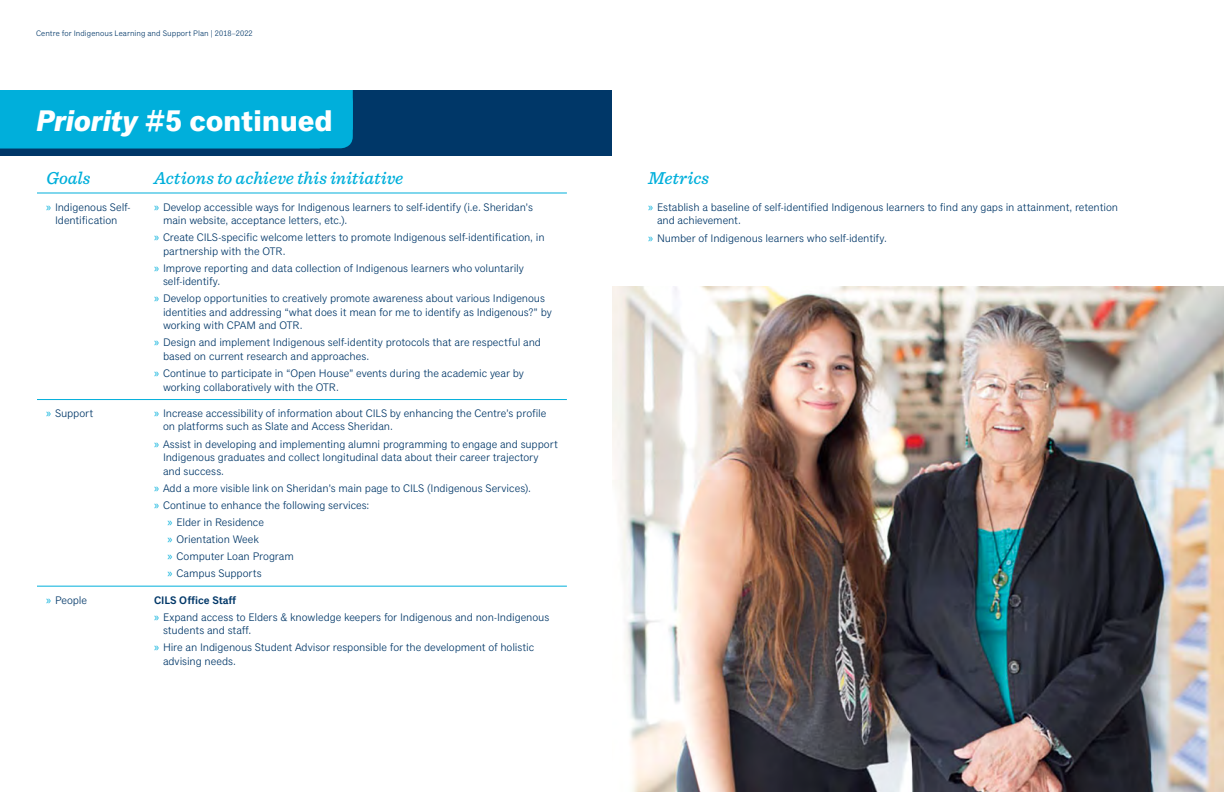
<style>
.page{position:relative;width:1224px;height:792px;background:#fff}
.page>*{position:absolute;margin:0;border:0;box-sizing:border-box;transform-origin:0 0}
.Body_-_CGrotesque_11{font:700 30px "Classic Grotesque Pro";letter-spacing:-.005em;color:#fff}
.Table_Titles_-_Senti{font:italic 500 18px "Sentinel";color:#00afdb}
.t1{font:11px/13.5px "Classic Grotesque Pro";letter-spacing:-.01em;color:#003768}
.Bullets{font:600 11px "Classic Grotesque Pro";letter-spacing:-.005em;color:#003768}
.t2{font:8px "Classic Grotesque Pro";letter-spacing:.005em;color:#003768}
.s1{font-style:italic}
.s2{font-family:"Myriad Pro";font-size:12px;color:#00afdb}
</style>
<div class="page">
<hr style="left:37px;top:193px;width:108px;height:1px;background:#00afdb">
<hr style="left:145px;top:193px;width:422px;height:1px;background:#00afdb">
<hr style="left:37px;top:399px;width:108px;height:1px;background:#00afdb">
<hr style="left:145px;top:399px;width:422px;height:1px;background:#00afdb">
<hr style="left:37px;top:586px;width:108px;height:1px;background:#00afdb">
<hr style="left:145px;top:586px;width:422px;height:1px;background:#00afdb">
<div style="left:0;top:90px;width:612px;height:66px;background:#003768"></div>
<div style="left:0;top:90px;width:353px;height:58px;background:#00afdb"></div>
<img style="left:612px;top:287px;width:612px;height:505px">
<p class="t2" style="left:36px;top:29px;width:218px">Centre for Indigenous Learning and Support Plan | 2018–2022</p>
<p class="Body_-_CGrotesque_11" style="left:36px;top:104px;width:298px"><span class="s1">Priority</span> #5 continued</p>
<p class="Table_Titles_-_Senti" style="left:46px;top:164px;width:46px">Goals</p>
<p class="Table_Titles_-_Senti" style="left:154px;top:164px;width:251px">Actions to achieve this initiative</p>
<p class="t1" style="left:46px;top:200px;width:86px;text-align:center"><span class="s2">»</span> Indigenous Self-<br>Identification</p>
<p class="t1" style="left:163px;top:200px;width:371px;text-indent:-9px"><span class="s2">»</span> Develop accessible ways for Indigenous learners to self-identify (i.e. Sheridan’s main website, acceptance letters, etc.).</p>
<p class="t1" style="left:163px;top:231px;width:383px;text-indent:-9px"><span class="s2">»</span> Create CILS-specific welcome letters to promote Indigenous self-identification, in partnership with the OTR.</p>
<p class="t1" style="left:163px;top:261px;width:362px;text-indent:-9px"><span class="s2">»</span> Improve reporting and data collection of Indigenous learners who voluntarily self-identify.</p>
<p class="t1" style="left:163px;top:292px;width:390px;text-indent:-9px"><span class="s2">»</span> Develop opportunities to creatively promote awareness about various Indigenous identities and addressing “what does it mean for me to identify as Indigenous?” by working with CPAM and OTR.</p>
<p class="t1" style="left:163px;top:336px;width:380px;text-indent:-9px"><span class="s2">»</span> Design and implement Indigenous self-identity protocols that are respectful and based on current research and approaches.</p>
<p class="t1" style="left:163px;top:367px;width:363px;text-indent:-9px"><span class="s2">»</span> Continue to participate in “Open House” events during the academic year by working collaboratively with the OTR.</p>
<p class="t1" style="left:46px;top:407px;width:49px"><span class="s2">»</span> Support</p>
<p class="t1" style="left:163px;top:407px;width:385px;text-indent:-9px"><span class="s2">»</span> Increase accessibility of information about CILS by enhancing the Centre’s profile on platforms such as Slate and Access Sheridan.</p>
<p class="t1" style="left:163px;top:437px;width:396px;text-indent:-9px"><span class="s2">»</span> Assist in developing and implementing alumni programming to engage and support<br>Indigenous graduates and collect longitudinal data about their career trajectory and success.</p>
<p class="t1" style="left:154px;top:481px;width:378px"><span class="s2">»</span> Add a more visible link on Sheridan’s main page to CILS (Indigenous Services).</p>
<p class="t1" style="left:154px;top:499px;width:217px"><span class="s2">»</span> Continue to enhance the following services:</p>
<p class="t1" style="left:168px;top:516px;width:98px"><span class="s2">»</span> Elder in Residence</p>
<p class="t1" style="left:168px;top:533px;width:93px"><span class="s2">»</span> Orientation Week</p>
<p class="t1" style="left:168px;top:550px;width:128px"><span class="s2">»</span> Computer Loan Program</p>
<p class="t1" style="left:168px;top:567px;width:96px"><span class="s2">»</span> Campus Supports</p>
<p class="t1" style="left:46px;top:593px;width:43px"><span class="s2">»</span> People</p>
<p class="Bullets" style="left:154px;top:594px;width:84px">CILS Office Staff</p>
<p class="t1" style="left:163px;top:610px;width:388px;text-indent:-9px"><span class="s2">»</span> Expand access to Elders &amp; knowledge keepers for Indigenous and non-Indigenous students and staff.</p>
<p class="t1" style="left:163px;top:641px;width:373px;text-indent:-9px"><span class="s2">»</span> Hire an Indigenous Student Advisor responsible for the development of holistic advising needs.</p>
<p class="Table_Titles_-_Senti" style="left:648px;top:164px;width:63px">Metrics</p>
<p class="t1" style="left:657px;top:201px;width:463px;text-indent:-9px"><span class="s2">»</span> Establish a baseline of self-identified Indigenous learners to find any gaps in attainment, retention and achievement.</p>
<p class="t1" style="left:648px;top:231px;width:240px"><span class="s2">»</span> Number of Indigenous learners who self-identify.</p>
</div>
